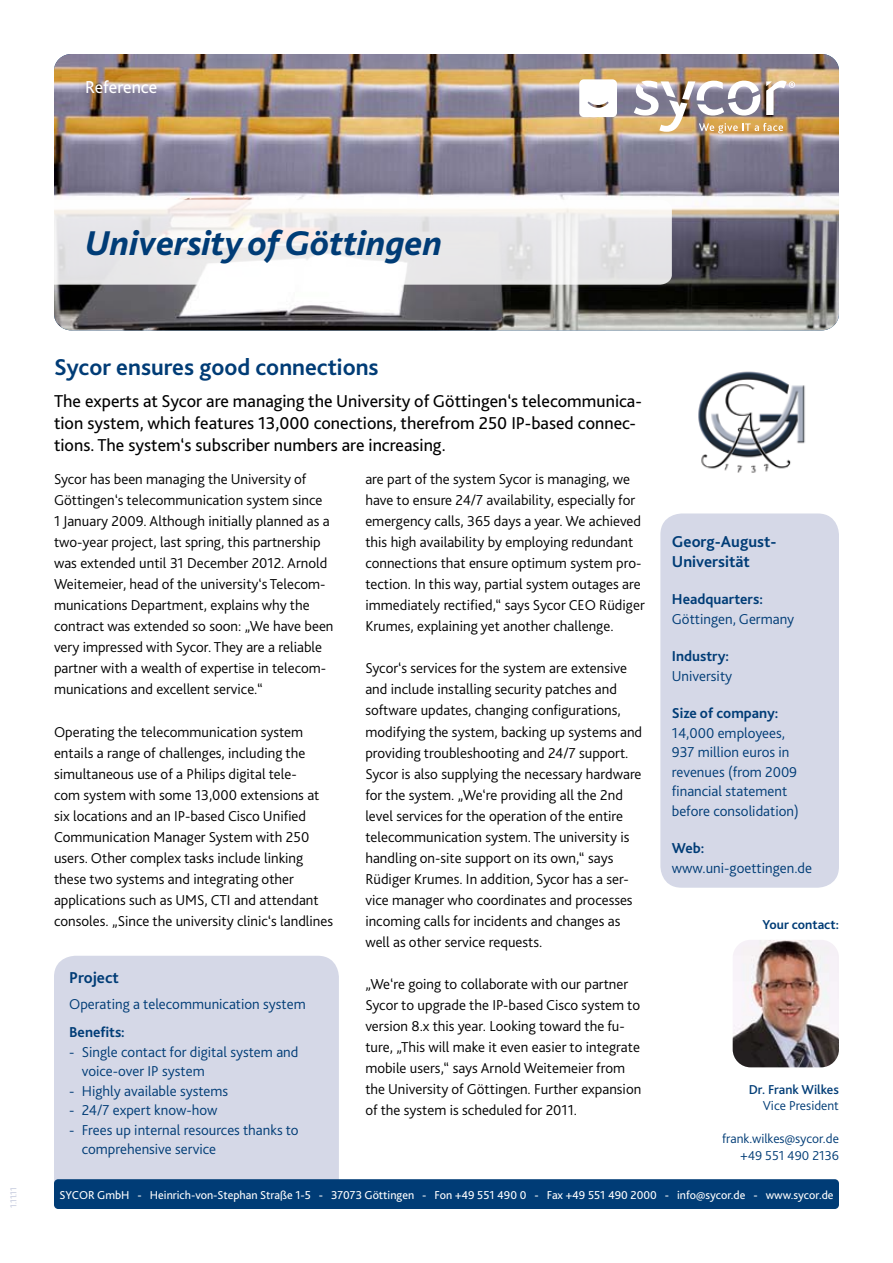
<style>
.page{position:relative;width:893px;height:1263px;background:#fff}
.page>*{position:absolute;margin:0;border:0;box-sizing:border-box;transform-origin:0 0}
.t1{font:italic 800 36px "Bliss 2";color:#003c76}
.t2{font:700 24px "Bliss 2";color:#003c76}
.t3{font:18px/21.6px "Bliss 2";color:#000}
.t4{font:18px "Bliss 2";color:#fff}
.t5{font:700 16.5px/19.5px "Bliss 2";color:#003c76}
.t6{font:300 15px/21px "Bliss 2";color:#000}
.t7{font:300 15px/19.5px "Bliss 2";color:#003c76}
.t8{font:700 15px "Bliss 2";color:#003c76}
.t9{font:300 13.5px/16.5px "Bliss 2";color:#003c76;text-align:right}
.t10{font:500 13.5px "Bliss 2";color:#003c76}
.t11{font:700 13.5px "Bliss 2";color:#003c76}
.t12{font:12px "Bliss 2";color:#fff}
.t13{font:300 9px "Bliss 2";color:#bac1d8}
</style>
<div class="page">
<div style="left:660px;top:513px;width:179px;height:375px;background:#d5d8e7;border-radius:21px"></div>
<div style="left:54px;top:956px;width:285px;height:253px;background:#d5d8e7;border-radius:21px"></div>
<img style="left:54px;top:54px;width:785px;height:276px">
<svg style="left:54px;top:200px;width:618px;height:85px;fill:#e9e8ea"></svg>
<img style="left:698px;top:371px;width:107px;height:102px">
<img style="left:634px;top:81px;width:161px;height:53px">
<svg style="left:579px;top:79px;width:38px;height:38px"></svg>
<div style="left:54px;top:1179px;width:785px;height:30px;background:#003c76;border-radius:4px"></div>
<img style="left:733px;top:940px;width:106px;height:127px">
<p class="t4" style="left:85px;top:76px;width:74px">Reference</p>
<h1 class="t1" style="left:85px;top:221px;width:359px">University of Göttingen</h1>
<p class="t13" style="left:8px;top:1208px;width:22px;rotate:-90deg">1.11.11</p>
<h2 class="t2" style="left:54px;top:352px;width:326px">Sycor ensures good connections</h2>
<p class="t3" style="left:54px;top:390px;width:589px">The experts at Sycor are managing the University of Göttingen‘s telecommunica&shy;tion system, which features 13,000 conections, therefrom 250 IP-based connec&shy;tions. The system‘s subscriber numbers are increasing.</p>
<p class="t6" style="left:54px;top:469px;width:281px">Sycor has been managing the University of Göttingen‘s telecommunication system since<br>1 January 2009. Although initially planned as a two-year project, last spring, this partnership was extended until 31 December 2012. Arnold Weitemeier, head of the university‘s Telecom&shy;munications Department, explains why the contract was extended so soon: „We have been very impressed with Sycor. They are a reliable partner with a wealth of expertise in telecom&shy;munications and excellent service.“</p>
<p class="t6" style="left:54px;top:721px;width:281px">Operating the telecommunication system entails a range of challenges, including the simultaneous use of a Philips digital tele-<br>com system with some 13,000 extensions at six locations and an IP-based Cisco Unified Communication Manager System with 250 users. Other complex tasks include linking these two systems and integrating other applications such as UMS, CTI and attendant consoles. „Since the university clinic‘s landlines</p>
<p class="t6" style="left:365px;top:469px;width:281px">are part of the system Sycor is managing, we have to ensure 24/7 availability, especially for emergency calls, 365 days a year. We achieved this high availability by employing redundant connections that ensure optimum system pro&shy;tection. In this way, partial system outages are immediately rectified,“ says Sycor CEO Rüdiger Krumes, explaining yet another challenge.</p>
<p class="t6" style="left:365px;top:658px;width:278px">Sycor‘s services for the system are extensive and include installing security patches and software updates, changing configurations, modifying the system, backing up systems and providing troubleshooting and 24/7 support.<br>Sycor is also supplying the necessary hardware for the system. „We‘re providing all the 2nd level services for the operation of the entire telecommunication system. The university is handling on-site support on its own,“ says Rüdiger Krumes. In addition, Sycor has a ser&shy;vice manager who coordinates and processes incoming calls for incidents and changes as well as other service requests.</p>
<p class="t6" style="left:365px;top:973px;width:277px">„We‘re going to collaborate with our partner Sycor to upgrade the IP-based Cisco system to version 8.x this year. Looking toward the fu&shy;ture, „This will make it even easier to integrate mobile users,“ says Arnold Weitemeier from the University of Göttingen. Further expansion of the system is scheduled for 2011.</p>
<p class="t5" style="left:69px;top:968px;width:51px">Project</p>
<p class="t7" style="left:69px;top:994px;width:238px">Operating a telecommunication system</p>
<p class="t8" style="left:69px;top:1023px;width:57px">Benefits:</p>
<p class="t7" style="left:82px;top:1042px;width:218px;text-indent:-13px">- Single contact for digital system and voice-over IP system</p>
<p class="t7" style="left:69px;top:1081px;width:161px">- Highly available systems</p>
<p class="t7" style="left:69px;top:1100px;width:150px">- 24/7 expert know-how</p>
<p class="t7" style="left:82px;top:1120px;width:218px;text-indent:-13px">- Frees up internal resources thanks to comprehensive service</p>
<p class="t5" style="left:672px;top:532px;width:106px">Georg-August-<br>Universität</p>
<p class="t8" style="left:672px;top:590px;width:93px">Headquarters:</p>
<p class="t7" style="left:672px;top:609px;width:124px">Göttingen, Germany</p>
<p class="t8" style="left:672px;top:647px;width:59px">Industry:</p>
<p class="t7" style="left:672px;top:666px;width:62px">University</p>
<p class="t8" style="left:672px;top:704px;width:108px">Size of company:</p>
<p class="t7" style="left:672px;top:723px;width:128px">14,000 employees,<br>937 million euros in revenues (from 2009 financial statement before consolidation)</p>
<p class="t8" style="left:672px;top:839px;width:34px">Web:</p>
<p class="t7" style="left:672px;top:858px;width:142px">www.uni-goettingen.de</p>
<p class="t11" style="left:762px;top:916px;width:78px">Your contact:</p>
<p class="t10" style="left:749px;top:1081px;width:92px">Dr. Frank Wilkes</p>
<p class="t9" style="left:763px;top:1097px;width:78px">Vice President</p>
<p class="t9" style="left:722px;top:1130px;width:118px">frank.wilkes@sycor.de +49 551 490 2136</p>
<p class="t12" style="left:59px;top:1187px;width:776px">SYCOR GmbH - Heinrich-von-Stephan Straße 1-5 - 37073 Göttingen - Fon +49 551 490 0 - Fax +49 551 490 2000 - info@sycor.de - www.sycor.de</p>
</div>
